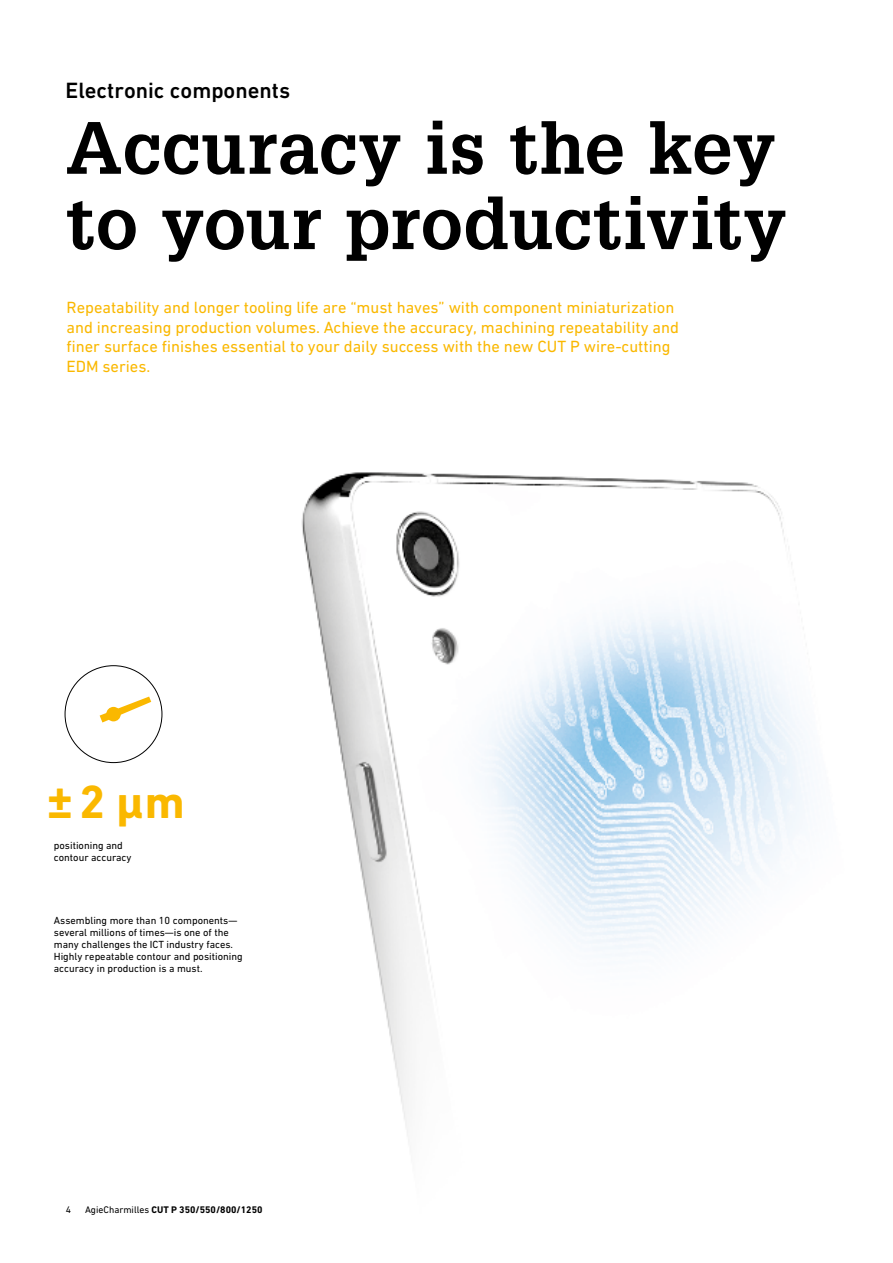
<style>
.page{position:relative;width:893px;height:1263px;background:#fff}
.page>*{position:absolute;margin:0;border:0;box-sizing:border-box;transform-origin:0 0}
.t1{font:700 72.3px/75.3px "Glypha LT Pro";letter-spacing:.01em;color:#000}
.t2{font:700 47.25px "DIN Next W1 G";color:#fab800}
.t3{font:500 22.5px "DIN Next W1 G";color:#000}
.t4{font:16.5px/19.5px "DIN Next W1 G";color:#fab800}
.t5{font:10.5px/12px "DIN Next W1 G";color:#000}
.t6{font:700 9.75px "DIN Next W1 G";color:#000}
.t7{font:9.75px "DIN Next W1 G";color:#000}
.s1{font-weight:400}
</style>
<div class="page">
<img style="left:111px;top:472px;width:698px;height:663px">
<svg style="left:99px;top:695px;width:54px;height:29px"></svg>
<h3 class="t3" style="left:66px;top:82px;width:226px">Electronic components</h3>
<h1 class="t1" style="left:66px;top:115px;width:722px">Accuracy is the key to your productivity</h1>
<p class="t4" style="left:67px;top:298px;width:614px">Repeatability and longer tooling life are “must haves” with component miniaturization and increasing production volumes. Achieve the accuracy, machining repeatability and finer surface finishes essential to your daily success with the new CUT P wire-cutting EDM series.</p>
<h2 class="t2" style="left:47px;top:783px;width:140px">± 2 µm</h2>
<p class="t5" style="left:54px;top:840px;width:79px">positioning and contour accuracy</p>
<p class="t5" style="left:54px;top:915px;width:190px">Assembling more than 10 components— several millions of times—is one of the many challenges the ICT industry faces.<br>Highly repeatable contour and positioning accuracy in production is a must.</p>
<p class="t7" style="left:66px;top:1204px;width:7px">4</p>
<p class="t6" style="left:85px;top:1204px;width:179px"><span class="s1">AgieCharmilles</span> CUT P 350/550/800/1250</p>
</div>
